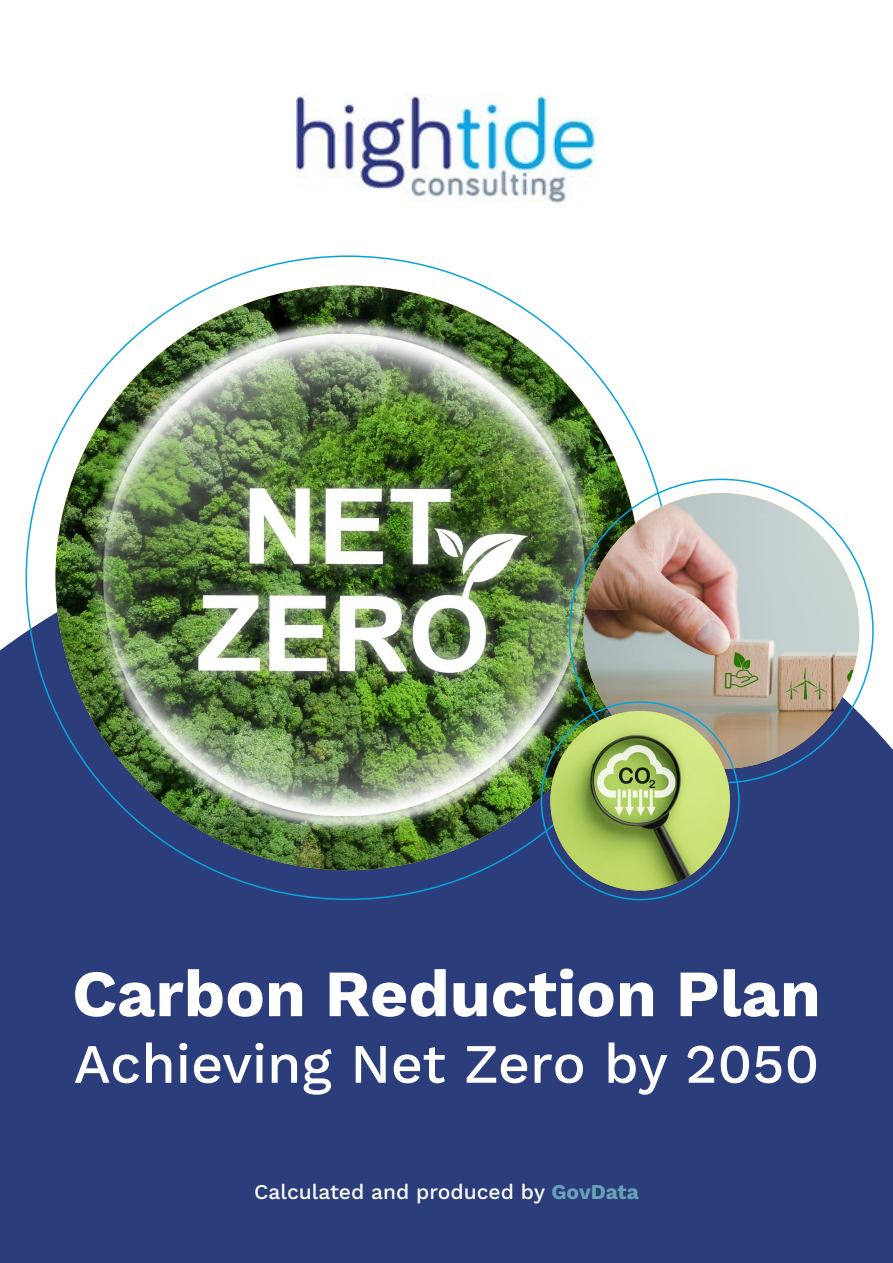
<style>
.page{position:relative;width:893px;height:1263px;background:#fff}
.page>*{position:absolute;margin:0;border:0;box-sizing:border-box;transform-origin:0 0}
.t1{font:700 66px "Work Sans";color:#fff}
.t2{font:500 55.5px "Work Sans";color:#fff}
.t3{font:500 21px "Work Sans";color:#fff}
.s1{font-weight:700;color:#69a2b9}
</style>
<div class="page">
<div style="left:0;top:520px;width:893px;height:743px;background:#2b3d7b"></div>
<img style="left:55px;top:285px;width:585px;height:585px;border-radius:292px">
<img style="left:583px;top:493px;width:276px;height:276px;border-radius:138px">
<img style="left:550px;top:711px;width:180px;height:179px;border-radius:90px">
<img style="left:296px;top:93px;width:300px;height:111px">
<h1 class="t1" style="left:72px;top:955px;width:750px">Carbon Reduction Plan</h1>
<h2 class="t2" style="left:74px;top:1031px;width:747px">Achieving Net Zero by 2050</h2>
<p class="t3" style="left:254px;top:1179px;width:386px">Calculated and produced by <span class="s1">GovData</span></p>
</div>
